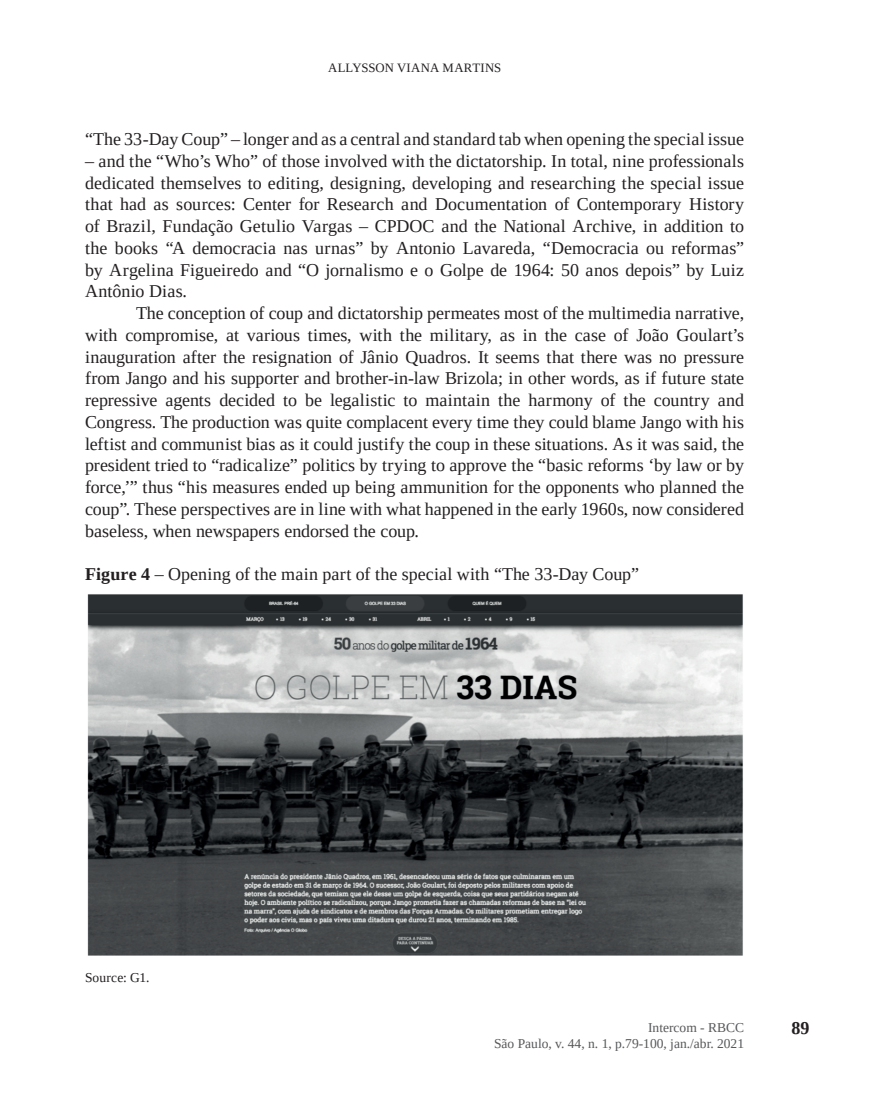
<style>
.page{position:relative;width:893px;height:1106px;background:#fff}
.page>*{position:absolute;margin:0;border:0;box-sizing:border-box;transform-origin:0 0}
.t1{font:18px/21.8px "Liberation Serif";color:#231f20;text-align:justify}
.t2{font:700 18px "Liberation Serif";color:#231f20}
.t3{font:13.5px/16.2px "Liberation Serif";color:#57585a;text-align:right}
.t4{font:13.5px "Liberation Serif";letter-spacing:.005em;color:#231f20}
.t5{font:12.75px "Liberation Serif";letter-spacing:.01em;color:#231f20}
.s1{font-weight:700}
</style>
<div class="page">
<img style="left:87px;top:594px;width:656px;height:362px">
<p class="t5" style="left:328px;top:60px;width:175px">ALLYSSON VIANA MARTINS</p>
<p class="t1" style="left:85px;top:128px;width:661px">“The 33-Day Coup” – longer and as a central and standard tab when opening the special issue</p>
<p class="t1" style="left:85px;top:150px;width:661px">– and the “Who’s Who” of those involved with the dictatorship. In total, nine professionals dedicated themselves to editing, designing, developing and researching the special issue that had as sources: Center for Research and Documentation of Contemporary History of Brazil, Fundação Getulio Vargas – CPDOC and the National Archive, in addition to the books “A democracia nas urnas” by Antonio Lavareda, “Democracia ou reformas” by Argelina Figueiredo and “O jornalismo e o Golpe de 1964: 50 anos depois” by Luiz Antônio Dias.</p>
<p class="t1" style="left:85px;top:302px;width:661px;text-indent:51px">The conception of coup and dictatorship permeates most of the multimedia narrative, with compromise, at various times, with the military, as in the case of João Goulart’s inauguration after the resignation of Jânio Quadros. It seems that there was no pressure from Jango and his supporter and brother-in-law Brizola; in other words, as if future state repressive agents decided to be legalistic to maintain the harmony of the country and Congress. The production was quite complacent every time they could blame Jango with his leftist and communist bias as it could justify the coup in these situations. As it was said, the president tried to “radicalize” politics by trying to approve the “basic reforms ‘by law or by force,’” thus “his measures ended up being ammunition for the opponents who planned the coup”. These perspectives are in line with what happened in the early 1960s, now considered baseless, when newspapers endorsed the coup.</p>
<p class="t1" style="left:85px;top:563px;width:555px"><span class="s1">Figure 4</span> – Opening of the main part of the special with “The 33-Day Coup”</p>
<p class="t4" style="left:85px;top:969px;width:66px">Source: G1.</p>
<p class="t3" style="left:494px;top:1018px;width:251px">Intercom - RBCC<br>São Paulo, v. 44, n. 1, p.79-100, jan./abr. 2021</p>
<p class="t2" style="left:791px;top:1016px;width:19px">89</p>
</div>
